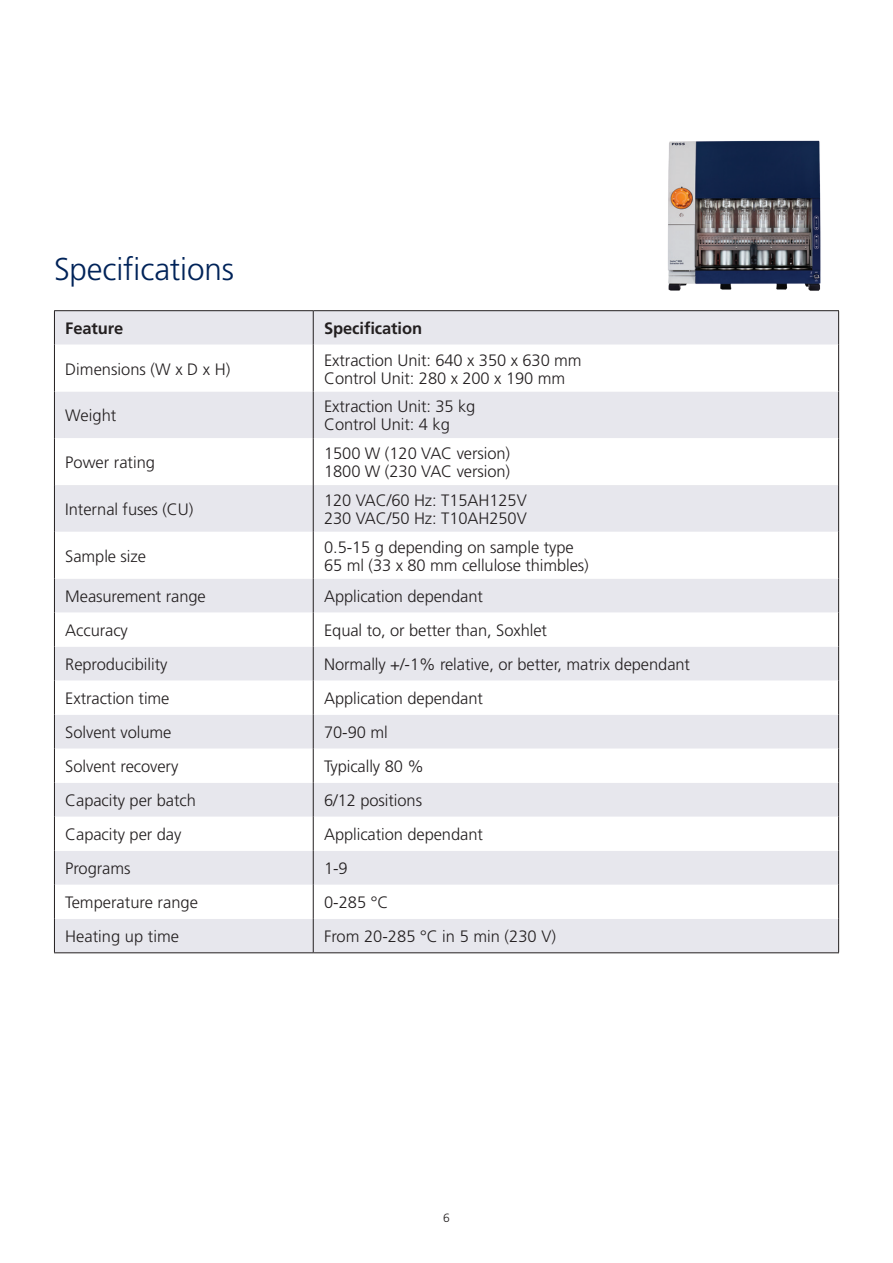
<style>
.page{position:relative;width:893px;height:1263px;background:#fff}
.page>*{position:absolute;margin:0;border:0;box-sizing:border-box;transform-origin:0 0}
.Stor_rubrik{font:300 31.5px "Frutiger";letter-spacing:-.005em;color:#002359}
.Boks_tekst{font:300 16.5px "Frutiger";letter-spacing:-.005em;color:#231f20}
.Boks_tekst-2{font:700 16.5px "Frutiger";letter-spacing:-.005em;color:#231f20}
.t1{font:300 12px "Frutiger";color:#231f20}
</style>
<div class="page">
<div style="left:55px;top:311px;width:258px;height:641px;background:#e7e7ed"></div>
<div style="left:314px;top:311px;width:524px;height:641px;background:#e7e7ed"></div>
<svg style="left:55px;top:345px;width:258px;height:93px"></svg>
<svg style="left:314px;top:345px;width:524px;height:93px"></svg>
<svg style="left:55px;top:438px;width:258px;height:481px"></svg>
<svg style="left:314px;top:438px;width:524px;height:481px"></svg>
<hr style="left:54px;top:310px;width:259px;height:1px;background:#231f20">
<hr style="left:54px;top:311px;width:1px;height:34px;background:#231f20">
<hr style="left:313px;top:310px;width:526px;height:1px;background:#231f20">
<hr style="left:313px;top:311px;width:1px;height:34px;background:#231f20">
<hr style="left:838px;top:311px;width:1px;height:34px;background:#231f20">
<hr style="left:54px;top:345px;width:1px;height:46px;background:#231f20">
<hr style="left:313px;top:345px;width:1px;height:46px;background:#231f20">
<hr style="left:838px;top:345px;width:1px;height:46px;background:#231f20">
<hr style="left:54px;top:391px;width:1px;height:47px;background:#231f20">
<hr style="left:313px;top:391px;width:1px;height:47px;background:#231f20">
<hr style="left:838px;top:391px;width:1px;height:47px;background:#231f20">
<hr style="left:54px;top:438px;width:1px;height:47px;background:#231f20">
<hr style="left:313px;top:438px;width:1px;height:47px;background:#231f20">
<hr style="left:838px;top:438px;width:1px;height:47px;background:#231f20">
<hr style="left:54px;top:532px;width:1px;height:47px;background:#231f20">
<hr style="left:313px;top:532px;width:1px;height:47px;background:#231f20">
<hr style="left:838px;top:532px;width:1px;height:47px;background:#231f20">
<hr style="left:54px;top:613px;width:1px;height:34px;background:#231f20">
<hr style="left:313px;top:613px;width:1px;height:34px;background:#231f20">
<hr style="left:838px;top:613px;width:1px;height:34px;background:#231f20">
<hr style="left:54px;top:681px;width:1px;height:34px;background:#231f20">
<hr style="left:313px;top:681px;width:1px;height:34px;background:#231f20">
<hr style="left:838px;top:681px;width:1px;height:34px;background:#231f20">
<hr style="left:54px;top:749px;width:1px;height:34px;background:#231f20">
<hr style="left:313px;top:749px;width:1px;height:34px;background:#231f20">
<hr style="left:838px;top:749px;width:1px;height:34px;background:#231f20">
<hr style="left:54px;top:885px;width:1px;height:34px;background:#231f20">
<hr style="left:313px;top:885px;width:1px;height:34px;background:#231f20">
<hr style="left:838px;top:885px;width:1px;height:34px;background:#231f20">
<hr style="left:54px;top:485px;width:1px;height:47px;background:#231f20">
<hr style="left:313px;top:485px;width:1px;height:47px;background:#231f20">
<hr style="left:838px;top:485px;width:1px;height:47px;background:#231f20">
<hr style="left:54px;top:579px;width:1px;height:34px;background:#231f20">
<hr style="left:313px;top:579px;width:1px;height:34px;background:#231f20">
<hr style="left:838px;top:579px;width:1px;height:34px;background:#231f20">
<hr style="left:54px;top:647px;width:1px;height:34px;background:#231f20">
<hr style="left:313px;top:647px;width:1px;height:34px;background:#231f20">
<hr style="left:838px;top:647px;width:1px;height:34px;background:#231f20">
<hr style="left:54px;top:715px;width:1px;height:34px;background:#231f20">
<hr style="left:313px;top:715px;width:1px;height:34px;background:#231f20">
<hr style="left:838px;top:715px;width:1px;height:34px;background:#231f20">
<hr style="left:54px;top:817px;width:1px;height:34px;background:#231f20">
<hr style="left:313px;top:817px;width:1px;height:34px;background:#231f20">
<hr style="left:838px;top:817px;width:1px;height:34px;background:#231f20">
<hr style="left:54px;top:783px;width:1px;height:34px;background:#231f20">
<hr style="left:313px;top:783px;width:1px;height:34px;background:#231f20">
<hr style="left:838px;top:783px;width:1px;height:34px;background:#231f20">
<hr style="left:54px;top:851px;width:1px;height:34px;background:#231f20">
<hr style="left:313px;top:851px;width:1px;height:34px;background:#231f20">
<hr style="left:838px;top:851px;width:1px;height:34px;background:#231f20">
<hr style="left:54px;top:919px;width:1px;height:33px;background:#231f20">
<hr style="left:54px;top:952px;width:259px;height:1px;background:#231f20">
<hr style="left:313px;top:919px;width:1px;height:33px;background:#231f20">
<hr style="left:838px;top:919px;width:1px;height:33px;background:#231f20">
<hr style="left:313px;top:952px;width:526px;height:1px;background:#231f20">
<img style="left:643px;top:140px;width:196px;height:171px">
<p class="Stor_rubrik" style="left:54px;top:252px;width:182px">Specifications</p>
<p class="Boks_tekst-2" style="left:65px;top:319px;width:59px">Feature</p>
<p class="Boks_tekst-2" style="left:324px;top:319px;width:100px">Specification</p>
<p class="Boks_tekst" style="left:65px;top:359px;width:167px">Dimensions (W x D x H)</p>
<p class="Boks_tekst" style="left:324px;top:350px;width:259px">Extraction Unit: 640 x 350 x 630 mm</p>
<p class="Boks_tekst" style="left:324px;top:368px;width:243px">Control Unit: 280 x 200 x 190 mm</p>
<p class="Boks_tekst" style="left:65px;top:406px;width:53px">Weight</p>
<p class="Boks_tekst" style="left:65px;top:453px;width:91px">Power rating</p>
<p class="Boks_tekst" style="left:65px;top:500px;width:130px">Internal fuses (CU)</p>
<p class="Boks_tekst" style="left:65px;top:547px;width:82px">Sample size</p>
<p class="Boks_tekst" style="left:324px;top:397px;width:153px">Extraction Unit: 35 kg</p>
<p class="Boks_tekst" style="left:324px;top:415px;width:127px">Control Unit: 4 kg</p>
<p class="Boks_tekst" style="left:324px;top:444px;width:188px">1500 W (120 VAC version)</p>
<p class="Boks_tekst" style="left:324px;top:462px;width:188px">1800 W (230 VAC version)</p>
<p class="Boks_tekst" style="left:324px;top:491px;width:204px">120 VAC/60 Hz: T15AH125V</p>
<p class="Boks_tekst" style="left:324px;top:509px;width:204px">230 VAC/50 Hz: T10AH250V</p>
<p class="Boks_tekst" style="left:324px;top:538px;width:251px">0.5-15 g depending on sample type</p>
<p class="Boks_tekst" style="left:324px;top:556px;width:266px">65 ml (33 x 80 mm cellulose thimbles)</p>
<p class="Boks_tekst" style="left:65px;top:587px;width:142px">Measurement range</p>
<p class="Boks_tekst" style="left:324px;top:587px;width:160px">Application dependant</p>
<p class="Boks_tekst" style="left:65px;top:621px;width:64px">Accuracy</p>
<p class="Boks_tekst" style="left:324px;top:621px;width:224px">Equal to, or better than, Soxhlet</p>
<p class="Boks_tekst" style="left:65px;top:655px;width:104px">Reproducibility</p>
<p class="Boks_tekst" style="left:324px;top:655px;width:367px">Normally +/-1% relative, or better, matrix dependant</p>
<p class="Boks_tekst" style="left:65px;top:689px;width:106px">Extraction time</p>
<p class="Boks_tekst" style="left:324px;top:689px;width:160px">Application dependant</p>
<p class="Boks_tekst" style="left:65px;top:723px;width:108px">Solvent volume</p>
<p class="Boks_tekst" style="left:324px;top:723px;width:65px">70-90 ml</p>
<p class="Boks_tekst" style="left:65px;top:757px;width:115px">Solvent recovery</p>
<p class="Boks_tekst" style="left:324px;top:757px;width:101px">Typically 80 %</p>
<p class="Boks_tekst" style="left:65px;top:791px;width:132px">Capacity per batch</p>
<p class="Boks_tekst" style="left:324px;top:791px;width:99px">6/12 positions</p>
<p class="Boks_tekst" style="left:65px;top:825px;width:118px">Capacity per day</p>
<p class="Boks_tekst" style="left:324px;top:825px;width:160px">Application dependant</p>
<p class="Boks_tekst" style="left:65px;top:859px;width:67px">Programs</p>
<p class="Boks_tekst" style="left:324px;top:859px;width:25px">1-9</p>
<p class="Boks_tekst" style="left:65px;top:893px;width:134px">Temperature range</p>
<p class="Boks_tekst" style="left:324px;top:893px;width:66px">0-285 °C</p>
<p class="Boks_tekst" style="left:65px;top:927px;width:115px">Heating up time</p>
<p class="Boks_tekst" style="left:324px;top:927px;width:233px">From 20-285 °C in 5 min (230 V)</p>
<p class="t1" style="left:443px;top:1211px;width:8px">6</p>
</div>
